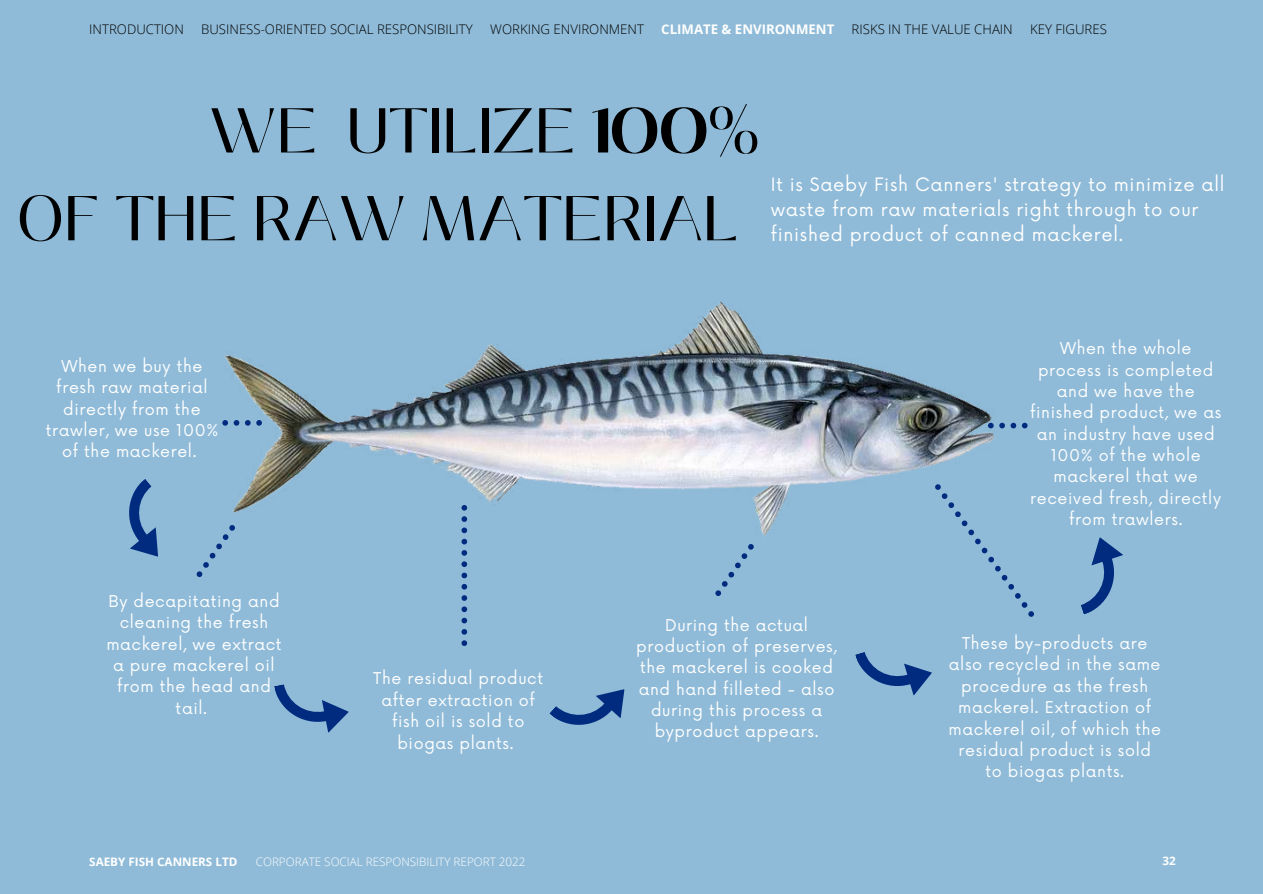
<style>
.page{position:relative;width:1263px;height:894px;background:#fff}
.page>*{position:absolute;margin:0;border:0;box-sizing:border-box;transform-origin:0 0}
.t1{font:63px/87.8px "Black Mango";color:#000}
.t2{font:18px/24.8px "Now";letter-spacing:.04em;color:#fff}
.t3{font:15.9px/21.3px "Now";letter-spacing:.04em;color:#fff;text-align:center}
.t4{font:300 13.2px "Open Sans";color:#000}
.t5{font:700 13.2px "Open Sans";color:#fff}
.t6{font:300 11.7px "Open Sans";color:#fff}
.t7{font:700 11.7px "Open Sans";color:#fff}
.s1{font-weight:700}
</style>
<div class="page">
<div style="left:0;top:0;width:1263px;height:893px;background:#8fbbd8"></div>
<img style="left:224px;top:301px;width:771px;height:235px">
<svg style="left:222px;top:420px;width:40px;height:5px"></svg>
<svg style="left:196px;top:523px;width:40px;height:54px"></svg>
<svg style="left:461px;top:505px;width:6px;height:140px"></svg>
<svg style="left:715px;top:544px;width:39px;height:52px"></svg>
<svg style="left:934px;top:483px;width:100px;height:134px"></svg>
<svg style="left:988px;top:422px;width:39px;height:6px"></svg>
<svg style="left:129px;top:479px;width:29px;height:78px"></svg>
<svg style="left:274px;top:684px;width:75px;height:49px"></svg>
<svg style="left:549px;top:689px;width:76px;height:36px"></svg>
<svg style="left:855px;top:652px;width:77px;height:44px"></svg>
<svg style="left:1081px;top:537px;width:42px;height:77px"></svg>
<p class="t4" style="left:89px;top:20px;width:96px">INTRODUCTION</p>
<p class="t4" style="left:201px;top:20px;width:273px">BUSINESS-ORIENTED SOCIAL RESPONSIBILITY</p>
<p class="t4" style="left:490px;top:20px;width:155px">WORKING ENVIRONMENT</p>
<p class="t5" style="left:661px;top:20px;width:175px">CLIMATE &amp; ENVIRONMENT</p>
<p class="t4" style="left:852px;top:20px;width:163px">RISKS IN THE VALUE CHAIN</p>
<p class="t4" style="left:1030px;top:20px;width:78px">KEY FIGURES</p>
<h1 class="t1" style="left:17px;top:87px;width:744px;text-indent:192px">WE UTILIZE <span class="s1">100%<br></span>OF THE RAW MATERIAL</h1>
<p class="t2" style="left:771px;top:173px;width:455px">It is Saeby Fish Canners' strategy to minimize all waste from raw materials right through to our finished product of canned mackerel.</p>
<p class="t3" style="left:46px;top:356px;width:174px">When we buy the fresh raw material directly from the trawler, we use 100% of the mackerel.</p>
<p class="t3" style="left:1030px;top:339px;width:193px">When the whole process is completed and we have the finished product, we as an industry have used<br>100% of the whole mackerel that we received fresh, directly from trawlers.</p>
<p class="t3" style="left:106px;top:591px;width:177px">By decapitating and cleaning the fresh mackerel, we extract a pure mackerel oil from the head and tail.</p>
<p class="t3" style="left:373px;top:668px;width:171px">The residual product after extraction of fish oil is sold to biogas plants.</p>
<p class="t3" style="left:636px;top:614px;width:202px">During the actual production of preserves, the mackerel is cooked and hand filleted - also during this process a byproduct appears.</p>
<p class="t3" style="left:948px;top:633px;width:214px">These by-products are also recycled in the same procedure as the fresh mackerel. Extraction of mackerel oil, of which the residual product is sold to biogas plants.</p>
<p class="t7" style="left:89px;top:853px;width:150px">SAEBY FISH CANNERS LTD</p>
<p class="t6" style="left:256px;top:853px;width:271px">CORPORATE SOCIAL RESPONSIBILITY REPORT 2022</p>
<p class="t7" style="left:1162px;top:851px;width:15px">32</p>
</div>
